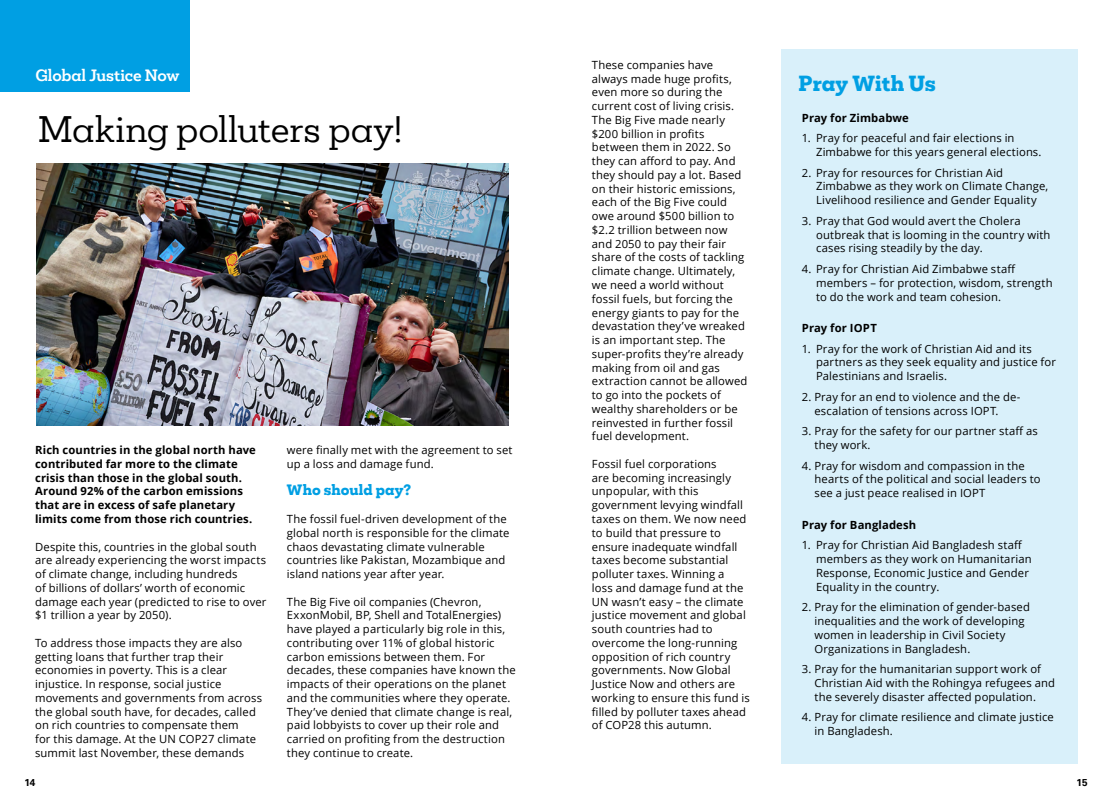
<style>
.page{position:relative;width:1113px;height:798px;background:#fff}
.page>*{position:absolute;margin:0;border:0;box-sizing:border-box;transform-origin:0 0}
.Headline{font:33.75px "Mokoko";letter-spacing:-.005em;color:#000}
._06_body_regular_9-1{font:800 20px "Mokoko";color:#009fe3}
._09_country_header-1{font:700 15px "Mokoko";letter-spacing:-.01em;color:#fff}
._06_body_regular_9-1-2{font:800 13.75px "Mokoko";letter-spacing:.005em;color:#009fe3}
._06_body_regular_9-1-3{font:11.25px/13.8px "Open Sans";letter-spacing:.01em;color:#000}
._06_body_regular_9-1-4{font:700 11.25px/13.8px "Open Sans";letter-spacing:.01em;color:#000}
.t1{font:700 10px "Univers CA";color:#000}
</style>
<div class="page">
<div style="left:0;top:0;width:189px;height:92px;background:#009fe3"></div>
<img style="left:36px;top:163px;width:472px;height:262px">
<div style="left:781px;top:49px;width:296px;height:714px;background:#d9f0fa"></div>
<p class="_09_country_header-1" style="left:35px;top:65px;width:146px">Global Justice Now</p>
<p class="Headline" style="left:38px;top:106px;width:366px">Making polluters pay!</p>
<p class="_06_body_regular_9-1-4" style="left:35px;top:443px;width:222px">Rich countries in the global north have contributed far more to the climate crisis than those in the global south.<br>Around 92% of the carbon emissions that are in excess of safe planetary limits come from those rich countries.</p>
<p class="_06_body_regular_9-1-3" style="left:35px;top:539px;width:233px">Despite this, countries in the global south are already experiencing the worst impacts of climate change, including hundreds<br>of billions of dollars’ worth of economic damage each year (predicted to rise to over $1 trillion a year by 2050).</p>
<p class="_06_body_regular_9-1-3" style="left:35px;top:635px;width:228px">To address those impacts they are also getting loans that further trap their economies in poverty. This is a clear injustice. In response, social justice movements and governments from across the global south have, for decades, called on rich countries to compensate them<br>for this damage. At the UN COP27 climate summit last November, these demands</p>
<p class="_06_body_regular_9-1-3" style="left:287px;top:443px;width:227px">were finally met with the agreement to set up a loss and damage fund.</p>
<p class="_06_body_regular_9-1-2" style="left:287px;top:481px;width:126px">Who should pay?</p>
<p class="_06_body_regular_9-1-3" style="left:287px;top:511px;width:224px">The fossil fuel-driven development of the global north is responsible for the climate chaos devastating climate vulnerable countries like Pakistan, Mozambique and island nations year after year.</p>
<p class="_06_body_regular_9-1-3" style="left:287px;top:594px;width:230px">The Big Five oil companies (Chevron, ExxonMobil, BP, Shell and TotalEnergies) have played a particularly big role in this, contributing over 11% of global historic carbon emissions between them. For decades, these companies have known the impacts of their operations on the planet and the communities where they operate.<br>They’ve denied that climate change is real, paid lobbyists to cover up their role and carried on profiting from the destruction they continue to create.</p>
<p class="_06_body_regular_9-1-3" style="left:592px;top:58px;width:157px">These companies have always made huge profits, even more so during the current cost of living crisis.<br>The Big Five made nearly $200 billion in profits between them in 2022. So they can afford to pay. And they should pay a lot. Based on their historic emissions, each of the Big Five could owe around $500 billion to $2.2 trillion between now and 2050 to pay their fair share of the costs of tackling climate change. Ultimately, we need a world without fossil fuels, but forcing the energy giants to pay for the devastation they’ve wreaked is an important step. The super-profits they’re already making from oil and gas extraction cannot be allowed to go into the pockets of wealthy shareholders or be reinvested in further fossil fuel development.</p>
<p class="_06_body_regular_9-1-3" style="left:592px;top:456px;width:159px">Fossil fuel corporations<br>are becoming increasingly unpopular, with this government levying windfall taxes on them. We now need to build that pressure to ensure inadequate windfall taxes become substantial polluter taxes. Winning a<br>loss and damage fund at the<br>UN wasn’t easy – the climate justice movement and global south countries had to overcome the long-running opposition of rich country governments. Now Global<br>Justice Now and others are working to ensure this fund is filled by polluter taxes ahead of COP28 this autumn.</p>
<p class="_06_body_regular_9-1" style="left:798px;top:70px;width:139px">Pray With Us</p>
<p class="_06_body_regular_9-1-4" style="left:802px;top:110px;width:108px">Pray for Zimbabwe</p>
<p class="_06_body_regular_9-1-3" style="left:816px;top:131px;width:227px;text-indent:-14px">1. Pray for peaceful and fair elections in<br>Zimbabwe for this years general elections.</p>
<p class="_06_body_regular_9-1-3" style="left:816px;top:165px;width:234px;text-indent:-14px">2. Pray for resources for Christian Aid<br>Zimbabwe as they work on Climate Change,<br>Livelihood resilience and Gender Equality</p>
<p class="_06_body_regular_9-1-3" style="left:816px;top:213px;width:236px;text-indent:-14px">3. Pray that God would avert the Cholera outbreak that is looming in the country with cases rising steadily by the day.</p>
<p class="_06_body_regular_9-1-3" style="left:816px;top:262px;width:238px;text-indent:-14px">4. Pray for Christian Aid Zimbabwe staff members – for protection, wisdom, strength to do the work and team cohesion.</p>
<p class="_06_body_regular_9-1-4" style="left:802px;top:321px;width:76px">Pray for IOPT</p>
<p class="_06_body_regular_9-1-3" style="left:816px;top:341px;width:241px;text-indent:-14px">1. Pray for the work of Christian Aid and its partners as they seek equality and justice for<br>Palestinians and Israelis.</p>
<p class="_06_body_regular_9-1-3" style="left:814px;top:389px;width:207px;text-indent:-12px">2. Pray for an end to violence and the de&shy;escalation of tensions across IOPT.</p>
<p class="_06_body_regular_9-1-3" style="left:814px;top:424px;width:225px;text-indent:-13px">3. Pray for the safety for our partner staff as they work.</p>
<p class="_06_body_regular_9-1-3" style="left:814px;top:458px;width:228px;text-indent:-13px">4. Pray for wisdom and compassion in the hearts of the political and social leaders to see a just peace realised in IOPT</p>
<p class="_06_body_regular_9-1-4" style="left:802px;top:517px;width:116px">Pray for Bangladesh</p>
<p class="_06_body_regular_9-1-3" style="left:816px;top:538px;width:217px;text-indent:-14px">1. Pray for Christian Aid Bangladesh staff members as they work on Humanitarian Response, Economic Justice and Gender Equality in the country.</p>
<p class="_06_body_regular_9-1-3" style="left:814px;top:599px;width:217px;text-indent:-12px">2. Pray for the elimination of gender-based inequalities and the work of developing women in leadership in Civil Society Organizations in Bangladesh.</p>
<p class="_06_body_regular_9-1-3" style="left:814px;top:661px;width:242px;text-indent:-13px">3. Pray for the humanitarian support work of<br>Christian Aid with the Rohingya refugees and the severely disaster affected population.</p>
<p class="_06_body_regular_9-1-3" style="left:814px;top:709px;width:241px;text-indent:-13px">4. Pray for climate resilience and climate justice in Bangladesh.</p>
<p class="t1" style="left:24px;top:776px;width:12px">14</p>
<p class="t1" style="left:1076px;top:776px;width:13px">15</p>
</div>
